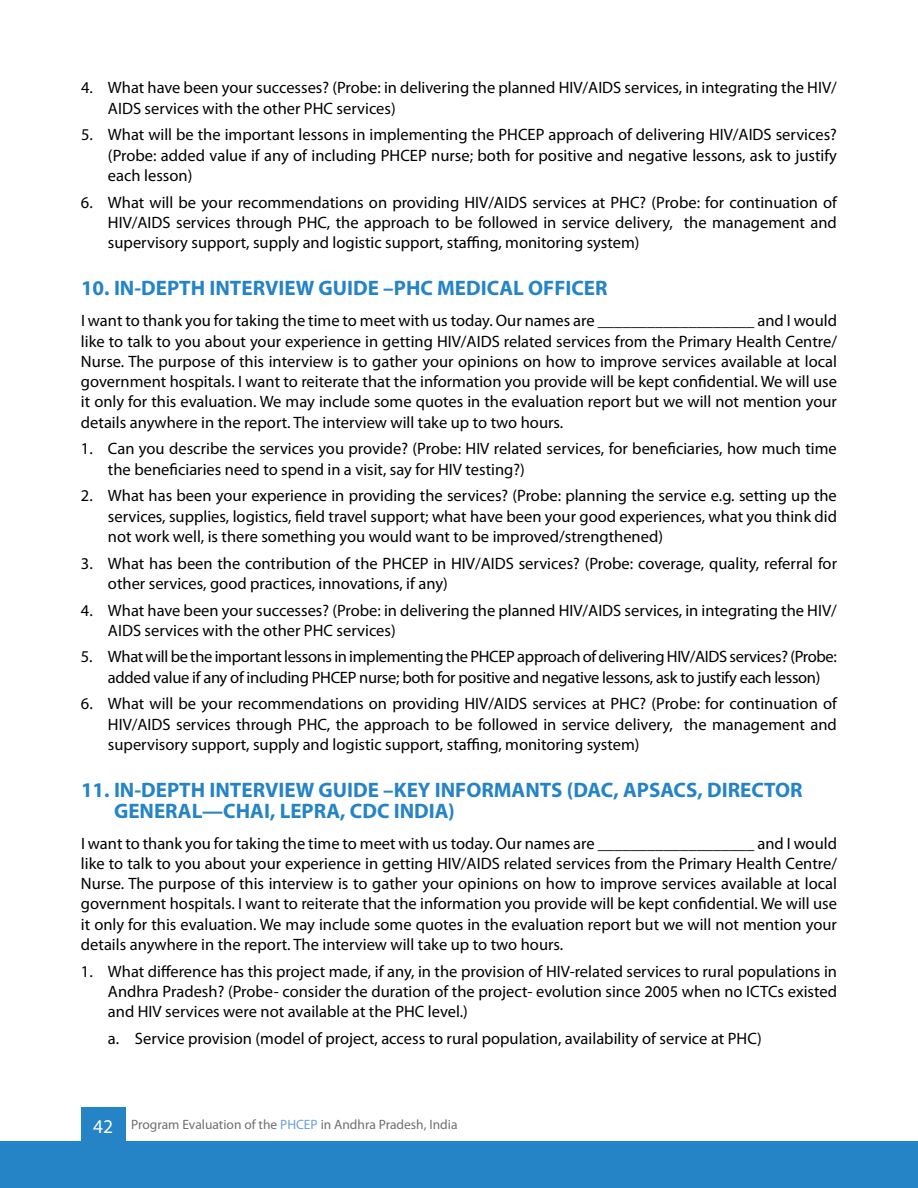
<style>
.page{position:relative;width:918px;height:1188px;background:#fff}
.page>*{position:absolute;margin:0;border:0;box-sizing:border-box;transform-origin:0 0}
.t1{font:700 21px/20.2px "Myriad Pro";color:#2484c6}
.t2{font:16.5px/20.2px "Myriad Pro";color:#000;text-align:justify}
.t3{font:16.5px/20.2px "Myriad Pro";letter-spacing:-.02em;color:#000}
.t4{font:13.5px "Myriad Pro";color:#6d6f71}
.s1{font-size:19.5px;color:#fff}
.s2{color:#6f9fd5}
</style>
<div class="page">
<div style="left:81px;top:1107px;width:44px;height:37px;background:#2484c6"></div>
<div style="left:0;top:1142px;width:917px;height:46px;background:#2484c6"></div>
<p class="t2" style="left:81px;top:77px;width:517px">4. What have been your successes? (Probe: in delivering the planned HIV/AIDS</p>
<p class="t2" style="left:625px;top:77px;width:214px">services, in integrating the HIV/</p>
<p class="t2" style="left:108px;top:98px;width:10px">AIDS</p>
<p class="t2" style="left:145px;top:98px;width:253px">services with the other PHC services)</p>
<p class="t2" style="left:81px;top:124px;width:667px">5. What will be the important lessons in implementing the PHCEP approach of delivering HIV/AIDS</p>
<p class="t2" style="left:108px;top:124px;width:731px;text-indent:668px">services? (Probe: added value if any of including PHCEP nurse; both for positive and negative lessons, ask to justify each lesson)</p>
<p class="t2" style="left:81px;top:192px;width:423px">6. What will be your recommendations on providing HIV/AIDS</p>
<p class="t2" style="left:532px;top:192px;width:306px">services at PHC? (Probe: for continuation of</p>
<p class="t2" style="left:108px;top:212px;width:39px">HIV/AIDS</p>
<p class="t2" style="left:108px;top:212px;width:730px;text-indent:68px">services through PHC, the approach to be followed in service delivery, the management and supervisory support, supply and logistic support, staffing, monitoring system)</p>
<p class="t1" style="left:81px;top:277px;width:528px">10. IN-DEPTH INTERVIEW GUIDE –PHC MEDICAL OFFICER</p>
<p class="t2" style="left:81px;top:310px;width:757px">I want to thank you for taking the time to meet with us today. Our names are ___________________ and I would like to talk to you about your experience in getting HIV/AIDS</p>
<p class="t2" style="left:81px;top:331px;width:758px;text-indent:423px">related services from the Primary Health Centre/ Nurse. The purpose of this interview is to gather your opinions on how to improve services available at local government hospitals. I want to reiterate that the information you provide will be kept confidential. We will use it only for this evaluation. We may include some quotes in the evaluation report but we will not mention your details anywhere in the report. The interview will take up to two hours.</p>
<p class="t2" style="left:108px;top:438px;width:730px;text-indent:-27px">1. Can you describe the services you provide? (Probe: HIV related services, for beneficiaries, how much time the beneficiaries need to spend in a visit, say for HIV testing?)</p>
<p class="t2" style="left:108px;top:485px;width:731px;text-indent:-27px">2. What has been your experience in providing the services? (Probe: planning the service e.g. setting up the services, supplies, logistics, field travel support; what have been your good experiences, what you think did not work well, is there something you would want to be improved/strengthened)</p>
<p class="t2" style="left:81px;top:553px;width:409px">3. What has been the contribution of the PHCEP in HIV/AIDS</p>
<p class="t2" style="left:519px;top:553px;width:320px">services? (Probe: coverage, quality, referral for</p>
<p class="t2" style="left:108px;top:573px;width:341px">other services, good practices, innovations, if any)</p>
<p class="t2" style="left:81px;top:600px;width:517px">4. What have been your successes? (Probe: in delivering the planned HIV/AIDS</p>
<p class="t2" style="left:625px;top:600px;width:214px">services, in integrating the HIV/</p>
<p class="t2" style="left:108px;top:620px;width:10px">AIDS</p>
<p class="t2" style="left:145px;top:620px;width:253px">services with the other PHC services)</p>
<p class="t3" style="left:81px;top:647px;width:623px">5. What will be the important lessons in implementing the PHCEP approach of delivering HIV/AIDS</p>
<p class="t3" style="left:108px;top:647px;width:730px;text-indent:622px">services? (Probe: added value if any of including PHCEP nurse; both for positive and negative lessons, ask to justify each lesson)</p>
<p class="t2" style="left:81px;top:694px;width:423px">6. What will be your recommendations on providing HIV/AIDS</p>
<p class="t2" style="left:532px;top:694px;width:306px">services at PHC? (Probe: for continuation of</p>
<p class="t2" style="left:108px;top:714px;width:39px">HIV/AIDS</p>
<p class="t2" style="left:108px;top:714px;width:730px;text-indent:68px">services through PHC, the approach to be followed in service delivery, the management and supervisory support, supply and logistic support, staffing, monitoring system)</p>
<p class="t1" style="left:114px;top:779px;width:690px;text-indent:-33px">11. IN-DEPTH INTERVIEW GUIDE –KEY INFORMANTS (DAC, APSACS, DIRECTOR<br>GENERAL—CHAI, LEPRA, CDC INDIA)</p>
<p class="t2" style="left:81px;top:833px;width:757px">I want to thank you for taking the time to meet with us today. Our names are ___________________ and I would like to talk to you about your experience in getting HIV/AIDS</p>
<p class="t2" style="left:81px;top:853px;width:758px;text-indent:423px">related services from the Primary Health Centre/ Nurse. The purpose of this interview is to gather your opinions on how to improve services available at local government hospitals. I want to reiterate that the information you provide will be kept confidential. We will use it only for this evaluation. We may include some quotes in the evaluation report but we will not mention your details anywhere in the report. The interview will take up to two hours.</p>
<p class="t2" style="left:108px;top:961px;width:731px;text-indent:-27px">1. What difference has this project made, if any, in the provision of HIV-related services to rural populations in Andhra Pradesh? (Probe- consider the duration of the project- evolution since 2005 when no ICTCs existed and HIV services were not available at the PHC level.)</p>
<p class="t2" style="left:108px;top:1028px;width:655px">a. Service provision (model of project, access to rural population, availability of service at PHC)</p>
<p class="t4" style="left:93px;top:1116px;width:366px"><span class="s1">42</span> Program Evaluation of the <span class="s2">PHCEP</span> in Andhra Pradesh, I ndia</p>
</div>
